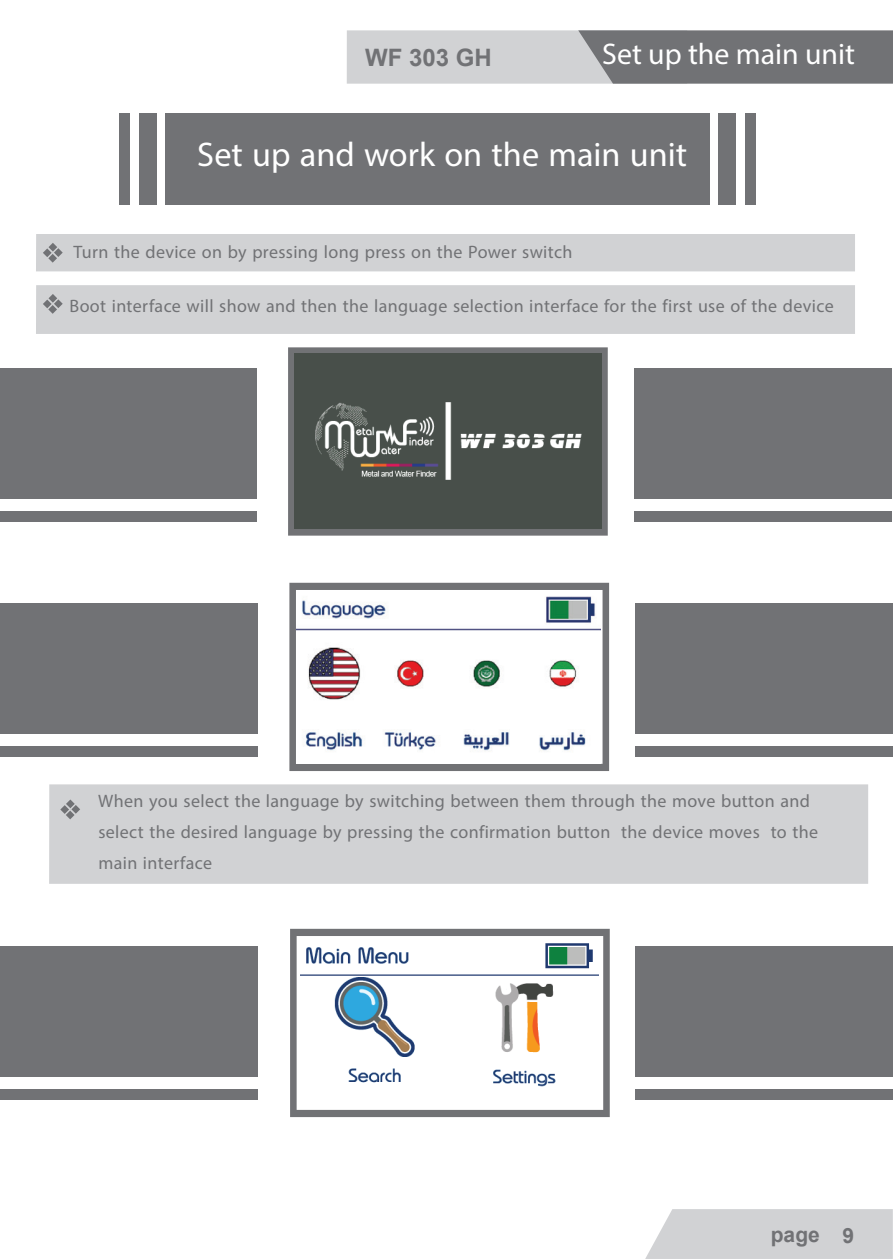
<style>
.page{position:relative;width:893px;height:1259px;background:#fff}
.page>*{position:absolute;margin:0;border:0;box-sizing:border-box;transform-origin:0 0}
.t1{font:34.2px "Myriad Pro";color:#fff}
.t2{font:30px "Myriad Pro";color:#fff}
.t3{font:700 24px "Arial";color:#717275}
.t4{font:700 21px "Arial";color:#717275}
.t5{font:18px/31.2px "Myriad Pro";letter-spacing:.02em;color:#717275}
</style>
<div class="page">
<div style="left:347px;top:30px;width:340px;height:54px;background:#d1d2d4"></div>
<svg style="left:578px;top:30px;width:315px;height:54px;background:#78797b"></svg>
<div style="left:36px;top:234px;width:819px;height:37px;background:#d1d2d4"></div>
<div style="left:49px;top:784px;width:819px;height:100px;background:#d1d2d4"></div>
<svg style="left:43px;top:243px;width:20px;height:20px"></svg>
<svg style="left:60px;top:799px;width:20px;height:20px"></svg>
<div style="left:36px;top:285px;width:819px;height:49px;background:#d1d2d4"></div>
<svg style="left:43px;top:294px;width:20px;height:20px"></svg>
<div style="left:0;top:946px;width:258px;height:131px;background:#717275"></div>
<div style="left:0;top:1089px;width:258px;height:11px;background:#717275"></div>
<div style="left:636px;top:946px;width:257px;height:131px;background:#717275"></div>
<div style="left:636px;top:1089px;width:257px;height:11px;background:#717275"></div>
<svg style="left:290px;top:929px;width:320px;height:188px;fill:#717275"></svg>
<div style="left:0;top:603px;width:258px;height:131px;background:#717275"></div>
<div style="left:0;top:746px;width:258px;height:11px;background:#717275"></div>
<div style="left:635px;top:603px;width:258px;height:131px;background:#717275"></div>
<div style="left:635px;top:746px;width:258px;height:11px;background:#717275"></div>
<svg style="left:289px;top:583px;width:320px;height:188px;background:#88898b"></svg>
<div style="left:0;top:368px;width:256px;height:131px;background:#717275"></div>
<div style="left:0;top:511px;width:256px;height:11px;background:#717275"></div>
<div style="left:634px;top:368px;width:258px;height:131px;background:#717275"></div>
<div style="left:634px;top:511px;width:258px;height:11px;background:#717275"></div>
<svg style="left:288px;top:347px;width:320px;height:188px;background:#707274"></svg>
<img style="left:294px;top:354px;width:308px;height:174px">
<img style="left:301px;top:938px;width:298px;height:168px">
<div style="left:645px;top:1209px;width:248px;height:50px;background:#d1d2d4"></div>
<div style="left:165px;top:113px;width:544px;height:92px;background:#717275"></div>
<div style="left:718px;top:113px;width:18px;height:92px;background:#717275"></div>
<div style="left:745px;top:113px;width:10px;height:92px;background:#717275"></div>
<div style="left:139px;top:113px;width:17px;height:92px;background:#717275"></div>
<div style="left:119px;top:113px;width:10px;height:92px;background:#717275"></div>
<img style="left:297px;top:591px;width:303px;height:172px">
<h3 class="t3" style="left:365px;top:40px;width:128px">WF 303 GH</h3>
<h2 class="t2" style="left:602px;top:36px;width:254px">Set up the main unit</h2>
<h1 class="t1" style="left:197px;top:133px;width:491px">Set up and work on the main unit</h1>
<p class="t5" style="left:73px;top:236px;width:500px">Turn the device on by pressing long press on the Power switch</p>
<p class="t5" style="left:70px;top:290px;width:766px">Boot interface will show and then the language selection interface for the first use of the device</p>
<p class="t5" style="left:98px;top:785px;width:721px">When you select the language by switching between them through the move button and select the desired language by pressing the confirmation button the device moves to the main interface</p>
<p class="t4" style="left:771px;top:1219px;width:85px">page 9</p>
</div>
